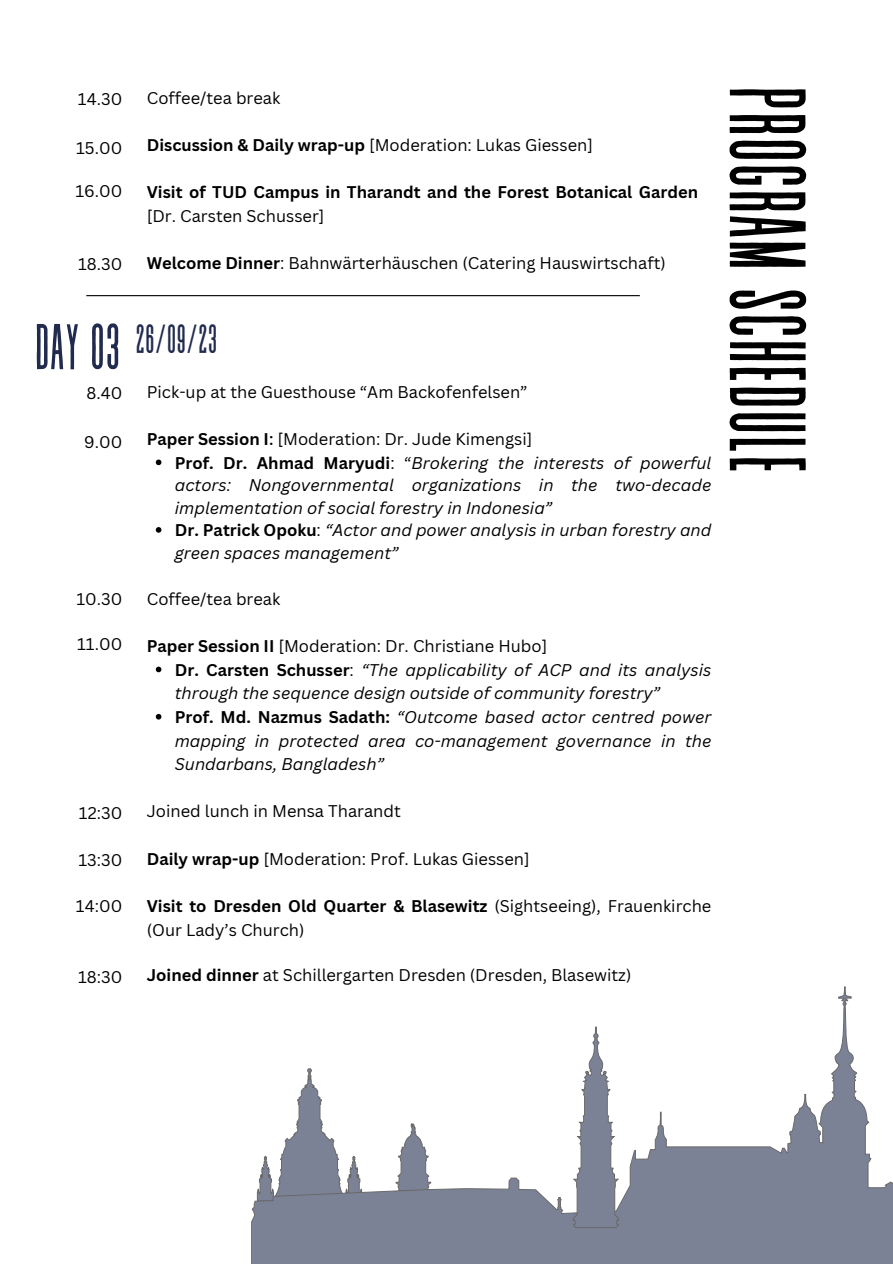
<style>
.page{position:relative;width:893px;height:1264px;background:#fff}
.page>*{position:absolute;margin:0;border:0;box-sizing:border-box;transform-origin:0 0}
.t1{font:108px "Revive 80 Tall";color:#000}
.t2{font:64.5px "Revive 80 Tall";color:#212b4e}
.t3{font:40.5px "Revive 80 Tall";color:#212b4e}
.t4{font:16.5px/23.7px "Canva Sans";color:#000}
.t5{font:italic 16.5px/22.5px "Canva Sans";color:#000;text-align:justify}
.t6{font:700 16.5px/23.7px "Canva Sans";color:#000}
.s1{font-weight:700}
.s2{font-weight:400}
.s3{font-weight:500}
.s4{font-weight:700;font-style:normal}
.s5{font-style:normal}
</style>
<div class="page">
<hr style="left:86px;top:295px;width:553px;height:1px;background:#000">
<svg style="left:156px;top:459px;width:5px;height:6px"></svg>
<svg style="left:156px;top:527px;width:5px;height:5px"></svg>
<svg style="left:156px;top:666px;width:5px;height:6px"></svg>
<svg style="left:156px;top:714px;width:5px;height:5px"></svg>
<svg style="left:251px;top:986px;width:641px;height:277px"></svg>
<svg style="left:573px;top:1026px;width:45px;height:201px"></svg>
<p class="t4" style="left:78px;top:87px;width:46px">14.30</p>
<p class="t4" style="left:76px;top:136px;width:48px">15.00</p>
<p class="t4" style="left:75px;top:179px;width:48px">16.00</p>
<p class="t4" style="left:78px;top:252px;width:46px">18.30</p>
<p class="t4" style="left:147px;top:85px;width:135px">Coffee/tea break</p>
<p class="t4" style="left:147px;top:133px;width:447px"><span class="s1">Discussion &amp; Daily wrap-up</span> [Moderation: Lukas Giessen]</p>
<p class="t6" style="left:147px;top:180px;width:553px">Visit of TUD Campus in Tharandt and the Forest Botanical Garden <span class="s2">[Dr. Carsten Schusser]</span></p>
<p class="t4" style="left:147px;top:251px;width:520px"><span class="s1">Welcome Dinner</span>: Bahnwärterhäuschen (Catering Hauswirtschaft)</p>
<p class="t2" style="left:35px;top:314px;width:87px">DAY 03</p>
<p class="t3" style="left:136px;top:318px;width:83px">26/09/23</p>
<p class="t4" style="left:86px;top:381px;width:37px">8.40</p>
<p class="t4" style="left:84px;top:430px;width:40px">9.00</p>
<p class="t4" style="left:147px;top:379px;width:382px">Pick-up at the Guesthouse “Am Backofenfelsen”</p>
<p class="t4" style="left:147px;top:426px;width:387px"><span class="s1">Paper Session I</span><span class="s3">:</span> [Moderation: Dr. Jude Kimengsi]</p>
<p class="t5" style="left:175px;top:451px;width:538px"><span class="s4">Prof. Dr. Ahmad Maryudi</span><span class="s5">: “</span>Brokering the interests of powerful actors: Nongovernmental organizations in the two-decade implementation of social forestry in Indonesia”</p>
<p class="t5" style="left:175px;top:518px;width:538px"><span class="s4">Dr. Patrick Opoku</span><span class="s5">:</span> “Actor and power analysis in urban forestry and green spaces management”</p>
<p class="t4" style="left:147px;top:586px;width:135px">Coffee/tea break</p>
<p class="t4" style="left:147px;top:633px;width:402px"><span class="s1">Paper Session II</span> [Moderation: Dr. Christiane Hubo]</p>
<p class="t5" style="left:175px;top:657px;width:538px;line-height:23.7px"><span class="s4">Dr. Carsten Schusser</span><span class="s5">:</span> “The applicability of ACP and its analysis through the sequence design outside of community forestry”</p>
<p class="t5" style="left:175px;top:704px;width:538px;line-height:23.7px"><span class="s4">Prof. Md. Nazmus Sadath:</span> “Outcome based actor centred power mapping in protected area co-management governance in the Sundarbans, Bangladesh”</p>
<p class="t4" style="left:147px;top:799px;width:255px">Joined lunch in Mensa Tharandt</p>
<p class="t4" style="left:147px;top:846px;width:384px"><span class="s1">Daily wrap-up</span> [Moderation: Prof. Lukas Giessen]</p>
<p class="t4" style="left:147px;top:893px;width:566px"><span class="s1">Visit to Dresden Old Quarter &amp; Blasewitz</span> (Sightseeing), Frauenkirche (Our Lady’s Church)</p>
<p class="t4" style="left:147px;top:962px;width:486px"><span class="s1">Joined dinner</span> at Schillergarten Dresden (Dresden, Blasewitz)</p>
<p class="t4" style="left:76px;top:587px;width:47px">10.30</p>
<p class="t4" style="left:77px;top:631px;width:47px">11.00</p>
<p class="t4" style="left:79px;top:800px;width:45px">12:30</p>
<p class="t4" style="left:78px;top:847px;width:45px">13:30</p>
<p class="t4" style="left:76px;top:893px;width:48px">14:00</p>
<p class="t4" style="left:78px;top:964px;width:46px">18:30</p>
<p class="t1" style="left:822px;top:86px;width:390px;rotate:90deg">PROGRAMSCHEDULE</p>
</div>
